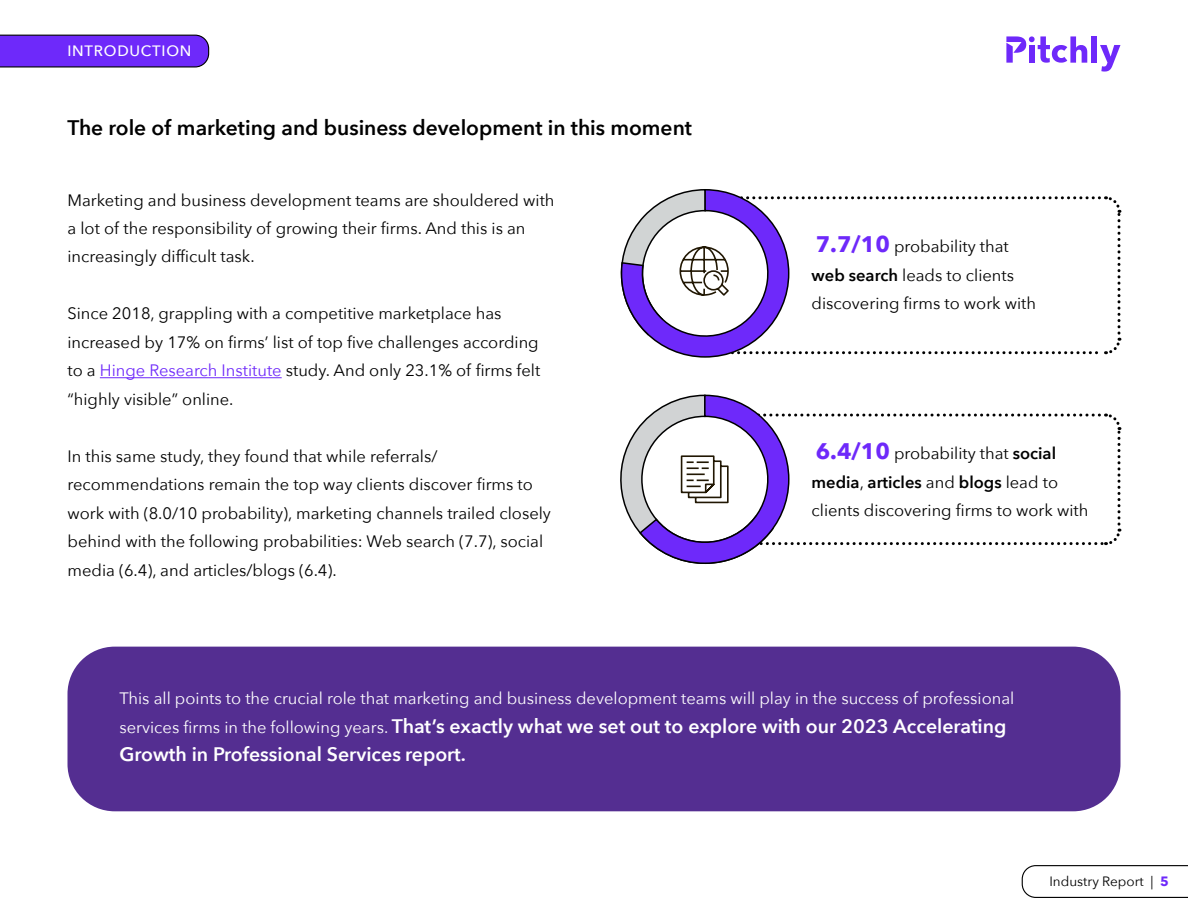
<style>
.page{position:relative;width:1188px;height:918px;background:#fff}
.page>*{position:absolute;margin:0;border:0;box-sizing:border-box;transform-origin:0 0}
.t1{font:600 21px "Avenir Next";color:#000}
.t2{font:600 19.5px/28.5px "Avenir Next";color:#fff}
.t3{font:16.5px/28.5px "Avenir Next";color:#000}
.t4{font:16.5px "Avenir Next";color:#fff}
.t5{font:500 15px "Avenir Next";letter-spacing:.05em;color:#fff}
.t6{font:13.5px "Avenir Next";color:#000}
.s1{color:#6e29fa}
.s2{font-weight:700;font-size:22.5px;color:#6e29fa}
.s3{font-weight:600}
.s4{font-weight:400;font-size:16.5px}
.s5{font-weight:700;color:#6e29fa}
</style>
<div class="page">
<div style="left:1092px;top:36px;width:5px;height:27px;background:#6e29fa"></div>
<svg style="left:1100px;top:45px;width:20px;height:27px"></svg>
<svg style="left:1006px;top:36px;width:81px;height:27px"></svg>
<svg style="left:0;top:35px;width:209px;height:33px;background:#6b2ceb"></svg>
<svg style="left:1021px;top:865px;width:167px;height:33px"></svg>
<div style="left:68px;top:647px;width:1052px;height:164px;background:#542e91;border-radius:47px"></div>
<hr style="left:100px;top:377px;width:182px;height:1px;background:#6e29fa">
<svg style="left:620px;top:189px;width:502px;height:169px"></svg>
<svg style="left:620px;top:394px;width:502px;height:170px"></svg>
<p class="t5" style="left:68px;top:38px;width:125px">INTRODUCTION</p>
<p class="t1" style="left:68px;top:109px;width:626px">The role of marketing and business development in this moment</p>
<p class="t3" style="left:68px;top:185px;width:489px">Marketing and business development teams are shouldered with a lot of the responsibility of growing their firms. And this is an increasingly difficult task.</p>
<p class="t3" style="left:68px;top:299px;width:474px">Since 2018, grappling with a competitive marketplace has increased by 17% on firms’ list of top five challenges according to a <span class="s1">Hinge Research Institute</span> study. And only 23.1% of firms felt “highly visible” online.</p>
<p class="t3" style="left:68px;top:441px;width:485px">In this same study, they found that while referrals/ recommendations remain the top way clients discover firms to work with (8.0/10 probability), marketing channels trailed closely behind with the following probabilities: Web search (7.7), social media (6.4), and articles/blogs (6.4).</p>
<p class="t3" style="left:812px;top:231px;width:226px"><span class="s2">7.7/10</span> probability that <span class="s3">web search</span> leads to clients discovering firms to work with</p>
<p class="t3" style="left:812px;top:438px;width:278px"><span class="s2">6.4/10</span> probability that <span class="s3">social media</span>, <span class="s3">articles</span> and <span class="s3">blogs</span> lead to clients discovering firms to work with</p>
<p class="t4" style="left:119px;top:685px;width:896px">This all points to the crucial role that marketing and business development teams will play in the success of professional</p>
<p class="t2" style="left:119px;top:711px;width:889px"><span class="s4">services firms in the following years.</span> That’s exactly what we set out to explore with our 2023 Accelerating<br>Growth in Professional Services report.</p>
<p class="t6" style="left:1049px;top:870px;width:121px">Industry Report | <span class="s5">5</span></p>
</div>
